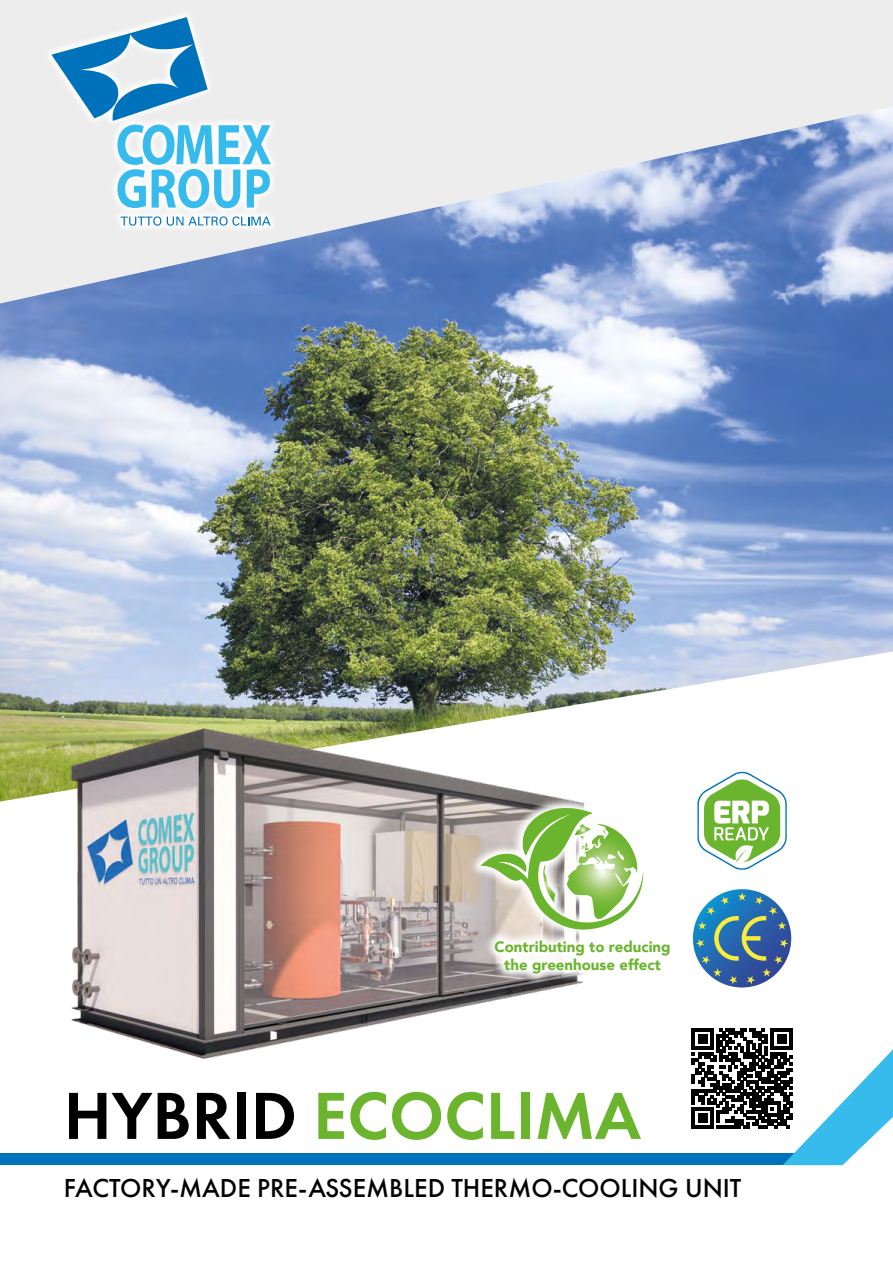
<style>
.page{position:relative;width:893px;height:1263px;background:#fff}
.page>*{position:absolute;margin:0;border:0;box-sizing:border-box;transform-origin:0 0}
.t1{font:600 69px "Futura PT";color:#6bb42d}
.t2{font:500 27px "Futura PT";color:#000}
.t3{font:900 15px/18px "Avenir";color:#6bb42d;text-align:center}
.s1{color:#000}
</style>
<div class="page">
<svg style="left:697px;top:801px;width:90px;height:69px"></svg>
<div style="left:0;top:0;width:893px;height:107px;background:#ededed"></div>
<img style="left:0;top:107px;width:893px;height:694px">
<div style="left:0;top:1153px;width:825px;height:12px;background:#0072bb"></div>
<div style="left:44px;top:10px;width:235px;height:223px;background:#ededed"></div>
<svg style="left:51px;top:17px;width:220px;height:191px"></svg>
<svg style="left:121px;top:216px;width:40px;height:10px"></svg>
<svg style="left:167px;top:216px;width:104px;height:10px"></svg>
<svg style="left:693px;top:889px;width:98px;height:98px"></svg>
<svg style="left:696px;top:892px;width:92px;height:92px;background:#5c8aab"></svg>
<img style="left:21px;top:726px;width:593px;height:333px">
<svg style="left:692px;top:1028px;width:201px;height:137px"></svg>
<svg style="left:469px;top:796px;width:187px;height:145px"></svg>
<svg style="left:481px;top:808px;width:162px;height:122px"></svg>
<svg style="left:483px;top:929px;width:173px;height:57px"></svg>
<p class="t3" style="left:495px;top:937px;width:178px">Contributing to reducing the greenhouse effect</p>
<h1 class="t1" style="left:64px;top:1073px;width:579px"><span class="s1">HYBRID</span> ECOCLIMA</h1>
<p class="t2" style="left:64px;top:1172px;width:679px">FACTORY-MADE PRE-ASSEMBLED THERMO-COOLING UNIT</p>
</div>
